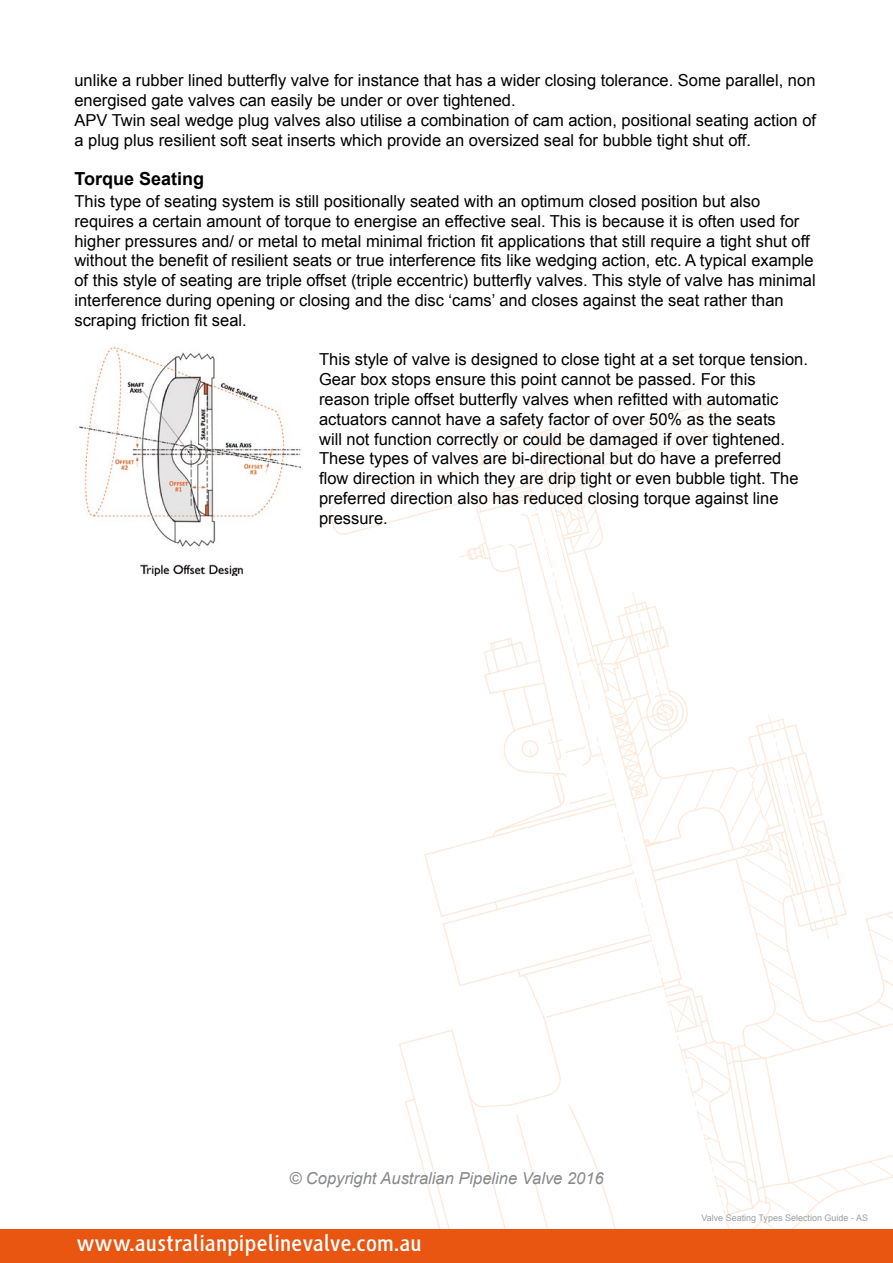
<style>
.page{position:relative;width:893px;height:1263px;background:#fff}
.page>*{position:absolute;margin:0;border:0;box-sizing:border-box;transform-origin:0 0}
.t1{font:700 24px "HS Sans";color:#fff}
.t2{font:700 18px "Arial";color:#000}
.t3{font:16.5px/19.8px "Arial";color:#000}
.t4{font:italic 16.5px "Arial";color:#87888a}
.t5{font:9px "Arial";color:#9c9e9f}
</style>
<div class="page">
<svg style="left:329px;top:397px;width:564px;height:832px"></svg>
<div style="left:0;top:1229px;width:893px;height:34px;background:#e85612"></div>
<img style="left:79px;top:346px;width:223px;height:230px">
<p class="t3" style="left:74px;top:71px;width:743px">unlike a rubber lined butterfly valve for instance that has a wider closing tolerance. Some parallel, non energised gate valves can easily be under or over tightened.<br>APV Twin seal wedge plug valves also utilise a combination of cam action, positional seating action of a plug plus resilient soft seat inserts which provide an oversized seal for bubble tight shut off.</p>
<p class="t2" style="left:74px;top:167px;width:131px">Torque Seating</p>
<p class="t3" style="left:74px;top:191px;width:743px">This type of seating system is still positionally seated with an optimum closed position but also requires a certain amount of torque to energise an effective seal. This is because it is often used for higher pressures and/ or metal to metal minimal friction fit applications that still require a tight shut off without the benefit of resilient seats or true interference fits like wedging action, etc. A typical example of this style of seating are triple offset (triple eccentric) butterfly valves. This style of valve has minimal interference during opening or closing and the disc ‘cams’ and closes against the seat rather than scraping friction fit seal.</p>
<p class="t3" style="left:319px;top:350px;width:490px">This style of valve is designed to close tight at a set torque tension.<br>Gear box stops ensure this point cannot be passed. For this reason triple offset butterfly valves when refitted with automatic actuators cannot have a safety factor of over 50% as the seats<br>will not function correctly or could be damaged if over tightened.<br>These types of valves are bi-directional but do have a preferred flow direction in which they are drip tight or even bubble tight. The preferred direction also has reduced closing torque against line pressure.</p>
<p class="t4" style="left:289px;top:1167px;width:316px">© Copyright Australian Pipeline Valve 2016</p>
<h1 class="t1" style="left:77px;top:1231px;width:347px">www.australianpipelinevalve.com.au</h1>
<p class="t5" style="left:701px;top:1212px;width:168px">Valve Seating Types Selection Guide - AS</p>
</div>
